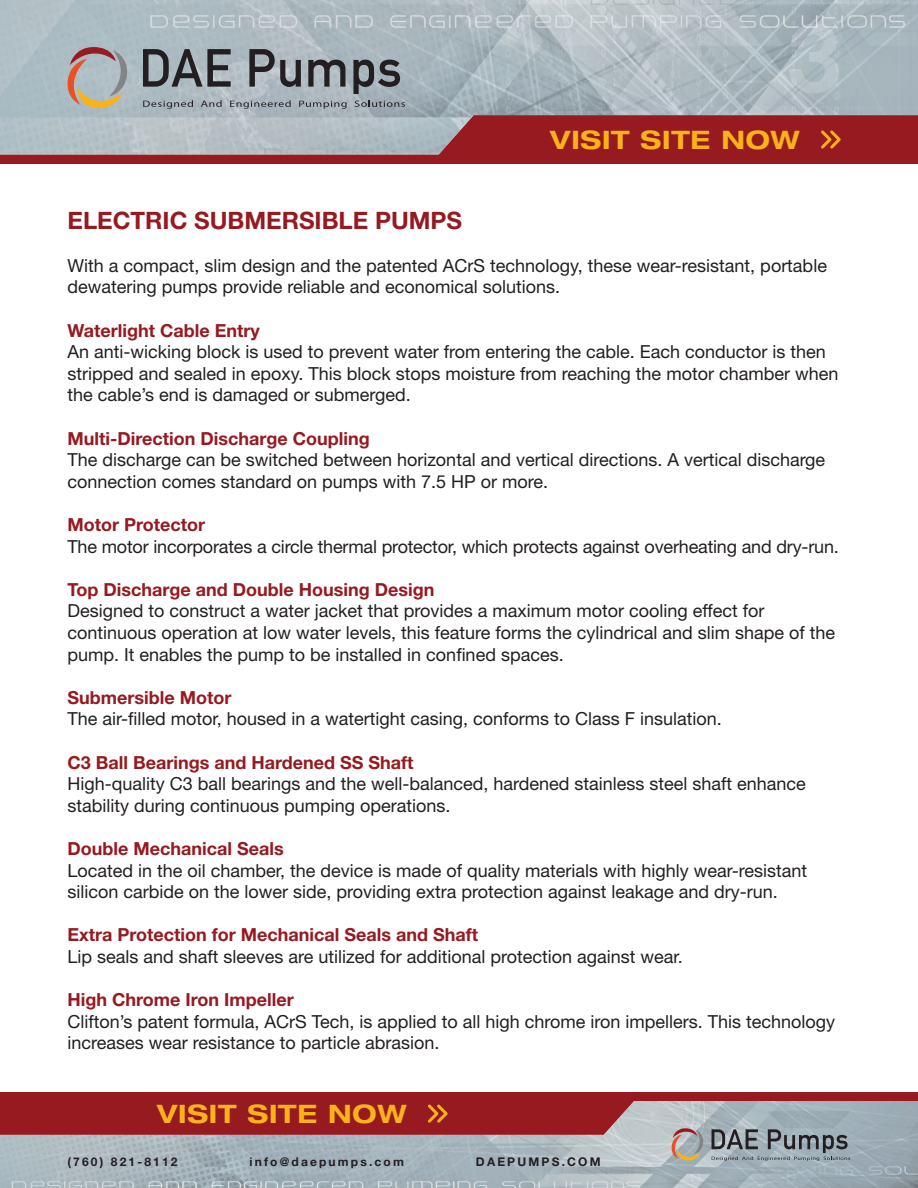
<style>
.page{position:relative;width:918px;height:1188px;background:#fff}
.page>*{position:absolute;margin:0;border:0;box-sizing:border-box;transform-origin:0 0}
.t1{font:700 expanded 25.5px "Helvetica Neue LT Std";letter-spacing:.03em;color:#f9b21a}
.t2{font:700 24px "Helvetica Neue LT Std";color:#961a20}
.t3{font:18px/21.6px "Helvetica Neue LT Std";color:#231f20}
.t4{font:700 18px "Helvetica Neue LT Std";color:#961a20}
.t5{font:700 12px "Helvetica Neue LT Std";letter-spacing:.18em;color:#231f20}
</style>
<div class="page">
<div style="left:0;top:94px;width:918px;height:70px;background:#961a20"></div>
<img style="left:0;top:0;width:918px;height:155px">
<svg style="left:818px;top:128px;width:25px;height:23px"></svg>
<svg style="left:62px;top:41px;width:71px;height:73px;background:#b0aba6"></svg>
<svg style="left:143px;top:49px;width:88px;height:38px;background:#72787c"></svg>
<svg style="left:249px;top:49px;width:52px;height:38px;background:#7a7f83"></svg>
<svg style="left:308px;top:60px;width:37px;height:27px"></svg>
<svg style="left:353px;top:60px;width:47px;height:34px;background:#6a7075"></svg>
<svg style="left:143px;top:100px;width:50px;height:9px"></svg>
<svg style="left:201px;top:100px;width:21px;height:7px"></svg>
<svg style="left:230px;top:100px;width:61px;height:9px"></svg>
<svg style="left:299px;top:101px;width:48px;height:8px"></svg>
<svg style="left:355px;top:100px;width:50px;height:7px"></svg>
<div style="left:0;top:1092px;width:918px;height:69px;background:#961a20"></div>
<img style="left:0;top:1101px;width:918px;height:87px">
<svg style="left:425px;top:1102px;width:25px;height:23px"></svg>
<svg style="left:669px;top:1125px;width:37px;height:39px"></svg>
<svg style="left:712px;top:1129px;width:138px;height:32px;background:#858f96"></svg>
<h1 class="t1" style="left:550px;top:124px;width:251px">VISIT SITE NOW</h1>
<h2 class="t2" style="left:68px;top:205px;width:396px">ELECTRIC SUBMERSIBLE PUMPS</h2>
<p class="t3" style="left:68px;top:254px;width:761px">With a compact, slim design and the patented ACrS technology, these wear-resistant, portable dewatering pumps provide reliable and economical solutions.</p>
<p class="t4" style="left:68px;top:319px;width:194px">Waterlight Cable Entry</p>
<p class="t3" style="left:68px;top:341px;width:772px">An anti-wicking block is used to prevent water from entering the cable. Each conductor is then stripped and sealed in epoxy. This block stops moisture from reaching the motor chamber when the cable’s end is damaged or submerged.</p>
<p class="t4" style="left:68px;top:427px;width:304px">Multi-Direction Discharge Coupling</p>
<p class="t3" style="left:68px;top:449px;width:759px">The discharge can be switched between horizontal and vertical directions. A vertical discharge connection comes standard on pumps with 7.5 HP or more.</p>
<p class="t4" style="left:68px;top:513px;width:139px">Motor Protector</p>
<p class="t3" style="left:68px;top:535px;width:773px">The motor incorporates a circle thermal protector, which protects against overheating and dry-run.</p>
<p class="t4" style="left:68px;top:578px;width:368px">Top Discharge and Double Housing Design</p>
<p class="t3" style="left:68px;top:600px;width:769px">Designed to construct a water jacket that provides a maximum motor cooling effect for continuous operation at low water levels, this feature forms the cylindrical and slim shape of the pump. It enables the pump to be installed in confined spaces.</p>
<p class="t4" style="left:68px;top:686px;width:165px">Submersible Motor</p>
<p class="t3" style="left:68px;top:708px;width:656px">The air-filled motor, housed in a watertight casing, conforms to Class F insulation.</p>
<p class="t4" style="left:68px;top:751px;width:348px">C3 Ball Bearings and Hardened SS Shaft</p>
<p class="t3" style="left:68px;top:773px;width:740px">High-quality C3 ball bearings and the well-balanced, hardened stainless steel shaft enhance stability during continuous pumping operations.</p>
<p class="t4" style="left:68px;top:837px;width:218px">Double Mechanical Seals</p>
<p class="t3" style="left:68px;top:859px;width:741px">Located in the oil chamber, the device is made of quality materials with highly wear-resistant silicon carbide on the lower side, providing extra protection against leakage and dry-run.</p>
<p class="t4" style="left:68px;top:924px;width:412px">Extra Protection for Mechanical Seals and Shaft</p>
<p class="t3" style="left:68px;top:946px;width:617px">Lip seals and shaft sleeves are utilized for additional protection against wear.</p>
<p class="t4" style="left:68px;top:989px;width:228px">High Chrome Iron Impeller</p>
<p class="t3" style="left:68px;top:1010px;width:769px">Clifton’s patent formula, ACrS Tech, is applied to all high chrome iron impellers. This technology increases wear resistance to particle abrasion.</p>
<h1 class="t1" style="left:157px;top:1098px;width:251px">VISIT SITE NOW</h1>
<p class="t5" style="left:68px;top:1154px;width:112px">(760) 821-8112</p>
<p class="t5" style="left:250px;top:1154px;width:156px">info@daepumps.com</p>
<p class="t5" style="left:476px;top:1154px;width:126px">DAEPUMPS.COM</p>
</div>
